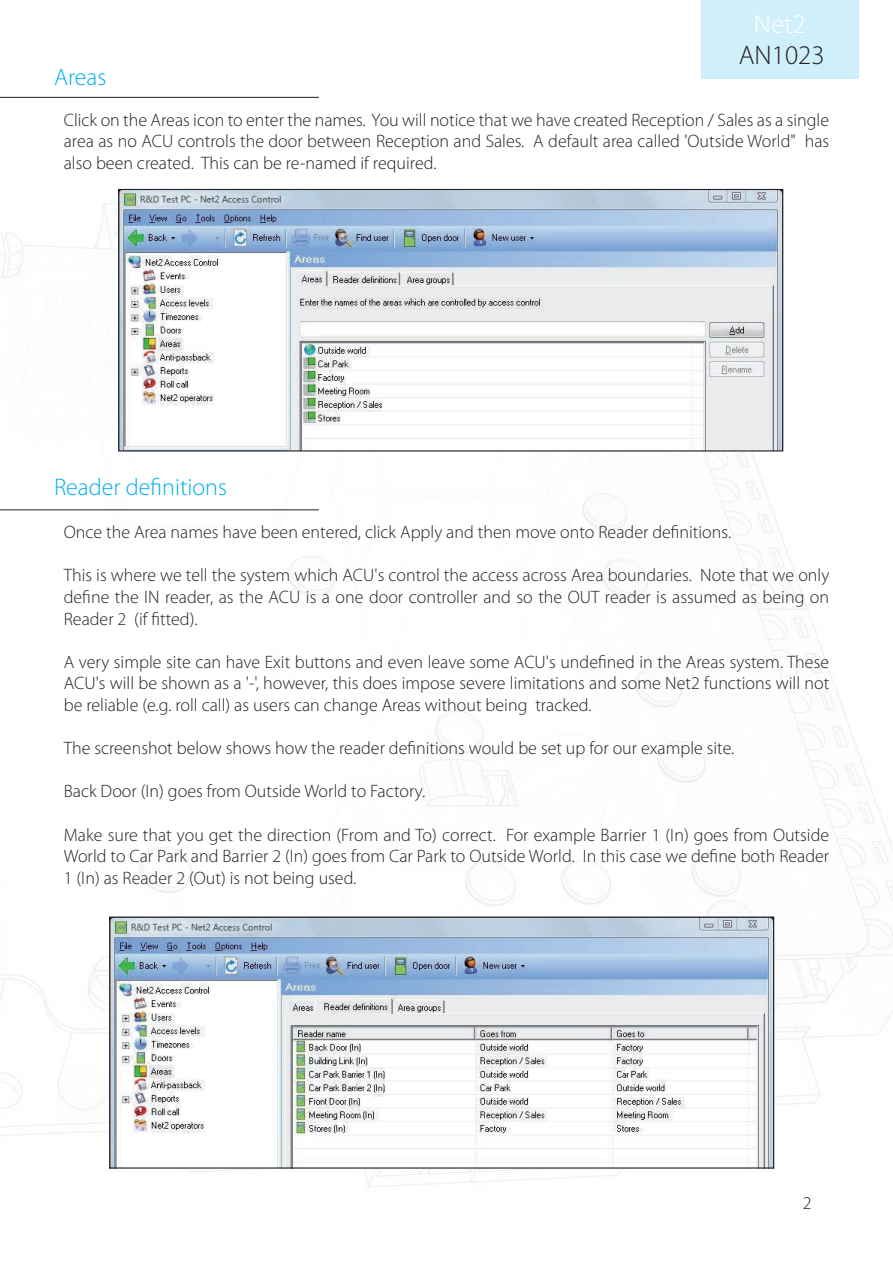
<style>
.page{position:relative;width:893px;height:1263px;background:#fff}
.page>*{position:absolute;margin:0;border:0;box-sizing:border-box;transform-origin:0 0}
.t1{font:300 27px "Myriad Pro";color:#231f20}
.t2{font:300 27px "Myriad Pro";color:#fff}
.Section_title{font:300 24px "Myriad Pro";color:#00aeef}
.Text{font:300 18px/21.6px "Myriad Pro";color:#231f20;text-align:justify}
</style>
<div class="page">
<div style="left:702px;top:0;width:157px;height:79px;background:#cfeffb"></div>
<img style="left:0;top:188px;width:893px;height:999px">
<hr style="left:0;top:97px;width:319px;height:1px;background:#231f20">
<hr style="left:0;top:510px;width:319px;height:1px;background:#231f20">
<img style="left:120px;top:191px;width:661px;height:258px">
<div style="left:118px;top:189px;width:665px;height:262px;border:1px solid #231f20"></div>
<img style="left:111px;top:918px;width:661px;height:248px">
<div style="left:109px;top:916px;width:665px;height:252px;border:1px solid #231f20"></div>
<h1 class="t2" style="left:754px;top:8px;width:53px">Net2</h1>
<p class="Section_title" style="left:54px;top:62px;width:54px">Areas</p>
<h1 class="t1" style="left:739px;top:39px;width:87px">AN1023</h1>
<p class="Text" style="left:64px;top:109px;width:767px">Click on the Areas icon to enter the names. You will notice that we have created Reception / Sales as a single area as no ACU controls the door between Reception and Sales. A default area called 'Outside World" has also been created. This can be re-named if required.</p>
<p class="Section_title" style="left:54px;top:473px;width:175px">Reader definitions</p>
<p class="Text" style="left:64px;top:521px;width:669px">Once the Area names have been entered, click Apply and then move onto Reader definitions.</p>
<p class="Text" style="left:64px;top:564px;width:767px">This is where we tell the system which ACU's control the access across Area boundaries. Note that we only define the IN reader, as the ACU is a one door controller and so the OUT reader is assumed as being on Reader 2 (if fitted).</p>
<p class="Text" style="left:64px;top:651px;width:767px">A very simple site can have Exit buttons and even leave some ACU's undefined in the Areas system. These ACU's will be shown as a '-', however, this does impose severe limitations and some Net2 functions will not be reliable (e.g. roll call) as users can change Areas without being tracked.</p>
<p class="Text" style="left:64px;top:737px;width:672px">The screenshot below shows how the reader definitions would be set up for our example site.</p>
<p class="Text" style="left:64px;top:780px;width:363px">Back Door (In) goes from Outside World to Factory.</p>
<p class="Text" style="left:64px;top:824px;width:767px">Make sure that you get the direction (From and To) correct. For example Barrier 1 (In) goes from Outside World to Car Park and Barrier 2 (In) goes from Car Park to Outside World. In this case we define both Reader 1 (In) as Reader 2 (Out) is not being used.</p>
<p class="Text" style="left:803px;top:1192px;width:10px">2</p>
</div>
